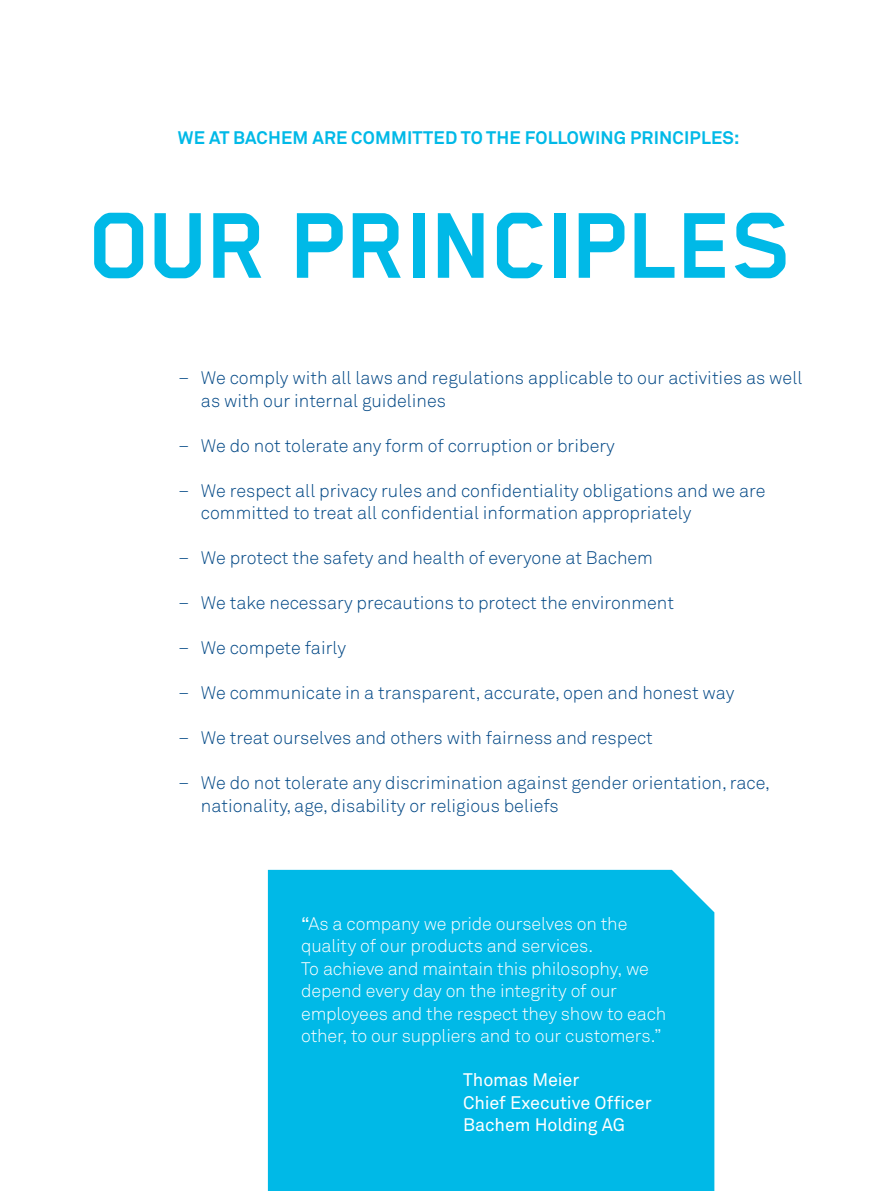
<style>
.page{position:relative;width:893px;height:1191px;background:#fff}
.page>*{position:absolute;margin:0;border:0;box-sizing:border-box;transform-origin:0 0}
.t1{font:700 108px "Blender Pro";letter-spacing:-.02em;color:#00b9e7}
.t2{font:300 18px/22.5px "Akkurat Bachem Pro";color:#004785}
.Akkurat_Light_9pt{font:300 18px/22.5px "Akkurat Bachem Pro";letter-spacing:-.01em;color:#fff}
.t3{font:700 18px "Akkurat Bachem Pro";letter-spacing:.01em;color:#00b9e7}
.Akkurat_Light_9pt-2{font:18px/22.5px "Akkurat Bachem Pro";letter-spacing:-.005em;color:#fff}
.s1{font-weight:400}
</style>
<div class="page">
<div style="left:268px;top:870px;width:446px;height:321px;background:#00b9e7"></div>
<p class="t3" style="left:178px;top:127px;width:563px">WE AT BACHEM ARE COMMITTED TO THE FOLLOWING PRINCIPLES:</p>
<p class="t1" style="left:89px;top:187px;width:707px">OUR PRINCIPLES</p>
<p class="t2" style="left:201px;top:366px;width:603px;text-indent:-22px">− We comply with all laws and regulations applicable to our activities as well as with our internal guidelines</p>
<p class="t2" style="left:179px;top:434px;width:438px">− We do not tolerate any form of corruption or bribery</p>
<p class="t2" style="left:201px;top:479px;width:566px;text-indent:-22px">− We respect all privacy rules and confidentiality obligations and we are committed to treat all confidential information appropriately</p>
<p class="t2" style="left:179px;top:546px;width:476px">− We protect the safety and health of everyone at Bachem</p>
<p class="t2" style="left:179px;top:591px;width:497px">− We take necessary precautions to protect the environment</p>
<p class="t2" style="left:179px;top:636px;width:169px">− We compete fairly</p>
<p class="t2" style="left:179px;top:681px;width:557px">− We communicate in a transparent, accurate, open and honest way</p>
<p class="t2" style="left:179px;top:726px;width:476px">− We treat ourselves and others with fairness and respect</p>
<p class="t2" style="left:201px;top:771px;width:571px;text-indent:-22px">− We do not tolerate any discrimination against gender orientation, race, nationality, age, disability or religious beliefs</p>
<p class="Akkurat_Light_9pt" style="left:301px;top:912px;width:367px"><span class="s1">“</span>As a company we pride ourselves on the quality of our products and services.<br>To achieve and maintain this philosophy, we depend every day on the integrity of our employees and the respect they show to each other, to our suppliers and to our customers.”</p>
<p class="Akkurat_Light_9pt-2" style="left:463px;top:1068px;width:118px">Thomas Meier</p>
<p class="Akkurat_Light_9pt-2" style="left:463px;top:1091px;width:190px">Chief Executive Officer<br>Bachem Holding AG</p>
</div>
